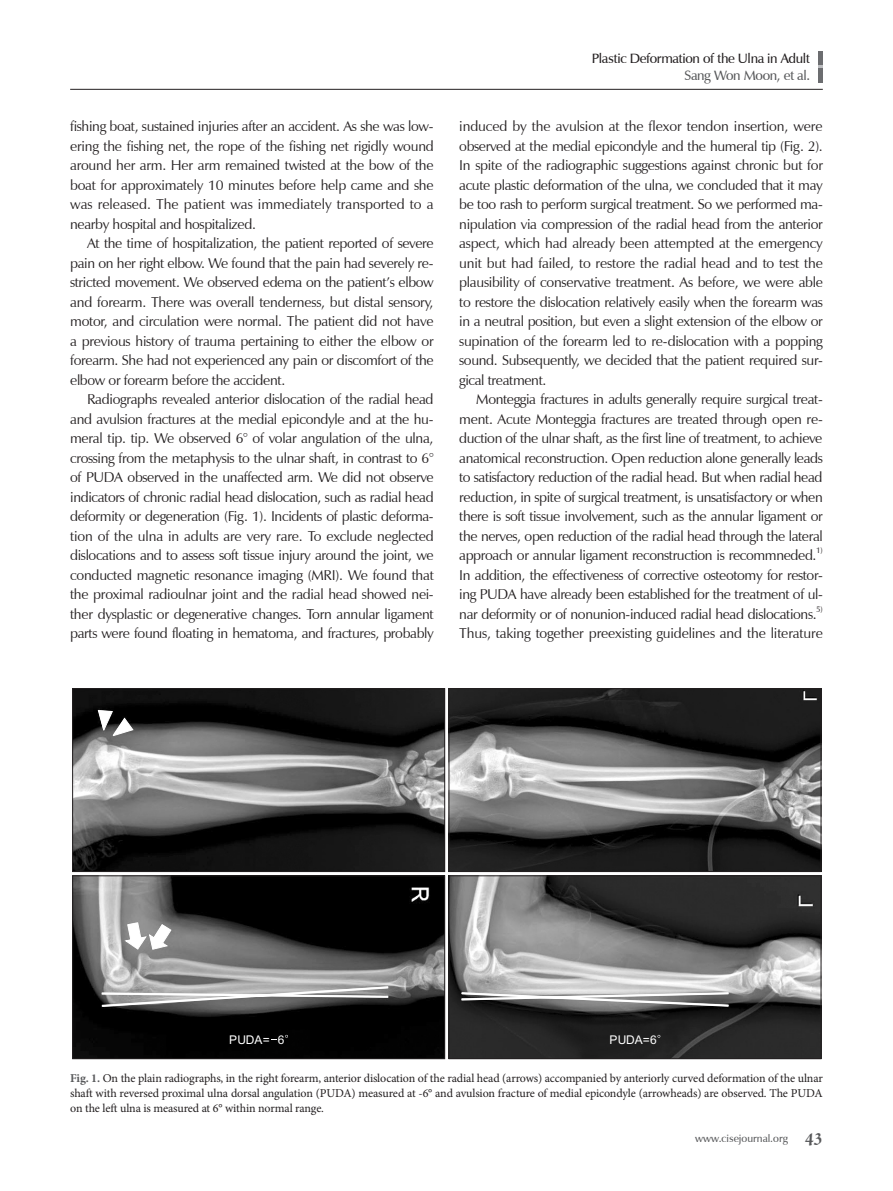
<style>
.page{position:relative;width:893px;height:1191px;background:#fff}
.page>*{position:absolute;margin:0;border:0;box-sizing:border-box;transform-origin:0 0}
.본문{font:14.25px/19.5px "Zapf Humanist 601 BT";letter-spacing:-.025em;color:#231f20;text-align:justify}
.t1{font:600 13.5px "Zapf Humanist 601 BT";letter-spacing:-.025em;color:#231f20}
.t2{font:600 13.5px "Zapf Humanist 601 BT";letter-spacing:-.025em;color:#57585a}
.표_그림서체{font:12px/15px "Minion Pro";letter-spacing:-.01em;color:#231f20;text-align:justify}
.t3{font:12px "Arial";color:#fff}
.t4{font:600 10.5px "Zapf Humanist 601 BT";color:#57585a}
.본문-2{font:8.25px "Zapf Humanist 601 BT";color:#231f20}
.s1{font-weight:700;color:#57585a}
.s2{font-family:"Zapf Chancery IT Cby BT";font-weight:700;font-size:19.5px}
</style>
<div class="page">
<hr style="left:819px;top:51px;width:4px;height:32px;background:#6c6d70">
<hr style="left:70px;top:89px;width:753px;height:1px;background:#231f20">
<svg style="left:72px;top:688px;width:749px;height:371px;background:#4d4c4c"></svg>
<svg style="left:98px;top:710px;width:35px;height:26px"></svg>
<svg style="left:125px;top:922px;width:46px;height:27px"></svg>
<svg style="left:100px;top:985px;width:631px;height:23px;background:#919191"></svg>
<p class="본문" style="left:70px;top:116px;width:365px">fishing boat, sustained injuries after an accident. As she was low&shy;ering the fishing net, the rope of the fishing net rigidly wound around her arm. Her arm remained twisted at the bow of the boat for approximately 10 minutes before help came and she was released. The patient was immediately transported to a nearby hospital and hospitalized.</p>
<p class="본문" style="left:70px;top:233px;width:365px;text-indent:17px">At the time of hospitalization, the patient reported of severe pain on her right elbow. We found that the pain had severely re&shy;stricted movement. We observed edema on the patient’s elbow and forearm. There was overall tenderness, but distal sensory, motor, and circulation were normal. The patient did not have a previous history of trauma pertaining to either the elbow or forearm. She had not experienced any pain or discomfort of the elbow or forearm before the accident.</p>
<p class="본문" style="left:70px;top:389px;width:365px;text-indent:17px">Radiographs revealed anterior dislocation of the radial head and avulsion fractures at the medial epicondyle and at the hu&shy;meral tip. tip. We observed 6° of volar angulation of the ulna, crossing from the metaphysis to the ulnar shaft, in contrast to 6° of PUDA observed in the unaffected arm. We did not observe indicators of chronic radial head dislocation, such as radial head deformity or degeneration (Fig. 1). Incidents of plastic deforma&shy;tion of the ulna in adults are very rare. To exclude neglected dislocations and to assess soft tissue injury around the joint, we conducted magnetic resonance imaging (MRI). We found that the proximal radioulnar joint and the radial head showed nei&shy;ther dysplastic or degenerative changes. Torn annular ligament parts were found floating in hematoma, and fractures, probably</p>
<p class="t1" style="left:592px;top:50px;width:220px">Plastic Deformation of the Ulna in Adult</p>
<p class="t2" style="left:684px;top:67px;width:127px">Sang Won Moon, et al.</p>
<p class="본문" style="left:459px;top:116px;width:365px">induced by the avulsion at the flexor tendon insertion, were observed at the medial epicondyle and the humeral tip (Fig. 2).<br>In spite of the radiographic suggestions against chronic but for acute plastic deformation of the ulna, we concluded that it may be too rash to perform surgical treatment. So we performed ma&shy;nipulation via compression of the radial head from the anterior aspect, which had already been attempted at the emergency unit but had failed, to restore the radial head and to test the plausibility of conservative treatment. As before, we were able to restore the dislocation relatively easily when the forearm was in a neutral position, but even a slight extension of the elbow or supination of the forearm led to re-dislocation with a popping sound. Subsequently, we decided that the patient required sur&shy;gical treatment.</p>
<p class="본문" style="left:459px;top:389px;width:365px;text-indent:17px">Monteggia fractures in adults generally require surgical treat&shy;ment. Acute Monteggia fractures are treated through open re&shy;duction of the ulnar shaft, as the first line of treatment, to achieve anatomical reconstruction. Open reduction alone generally leads to satisfactory reduction of the radial head. But when radial head reduction, in spite of surgical treatment, is unsatisfactory or when there is soft tissue involvement, such as the annular ligament or the nerves, open reduction of the radial head through the lateral approach or annular ligament reconstruction is recommneded.</p>
<p class="본문-2" style="left:816px;top:545px;width:8px">1)</p>
<p class="본문" style="left:459px;top:565px;width:365px">In addition, the effectiveness of corrective osteotomy for restor&shy;ing PUDA have already been established for the treatment of ul&shy;nar deformity or of nonunion-induced radial head dislocations.</p>
<p class="본문-2" style="left:816px;top:604px;width:8px">5)</p>
<p class="본문" style="left:459px;top:623px;width:365px">Thus, taking together preexisting guidelines and the literature</p>
<p class="t3" style="left:229px;top:1032px;width:57px">PUDA= 6</p>
<p class="t3" style="left:610px;top:1032px;width:49px">PUDA=6</p>
<p class="표_그림서체" style="left:70px;top:1071px;width:754px"><span class="s1">Fig. 1.</span> On the plain radiographs, in the right forearm, anterior dislocation of the radial head (arrows) accompanied by anteriorly curved deformation of the ulnar shaft with reversed proximal ulna dorsal angulation (PUDA) measured at -6° and avulsion fracture of medial epicondyle (arrowheads) are observed. The PUDA on the left ulna is measured at 6° within normal range.</p>
<p class="t4" style="left:695px;top:1132px;width:129px">www.cisejournal.org <span class="s2">43</span></p>
</div>
